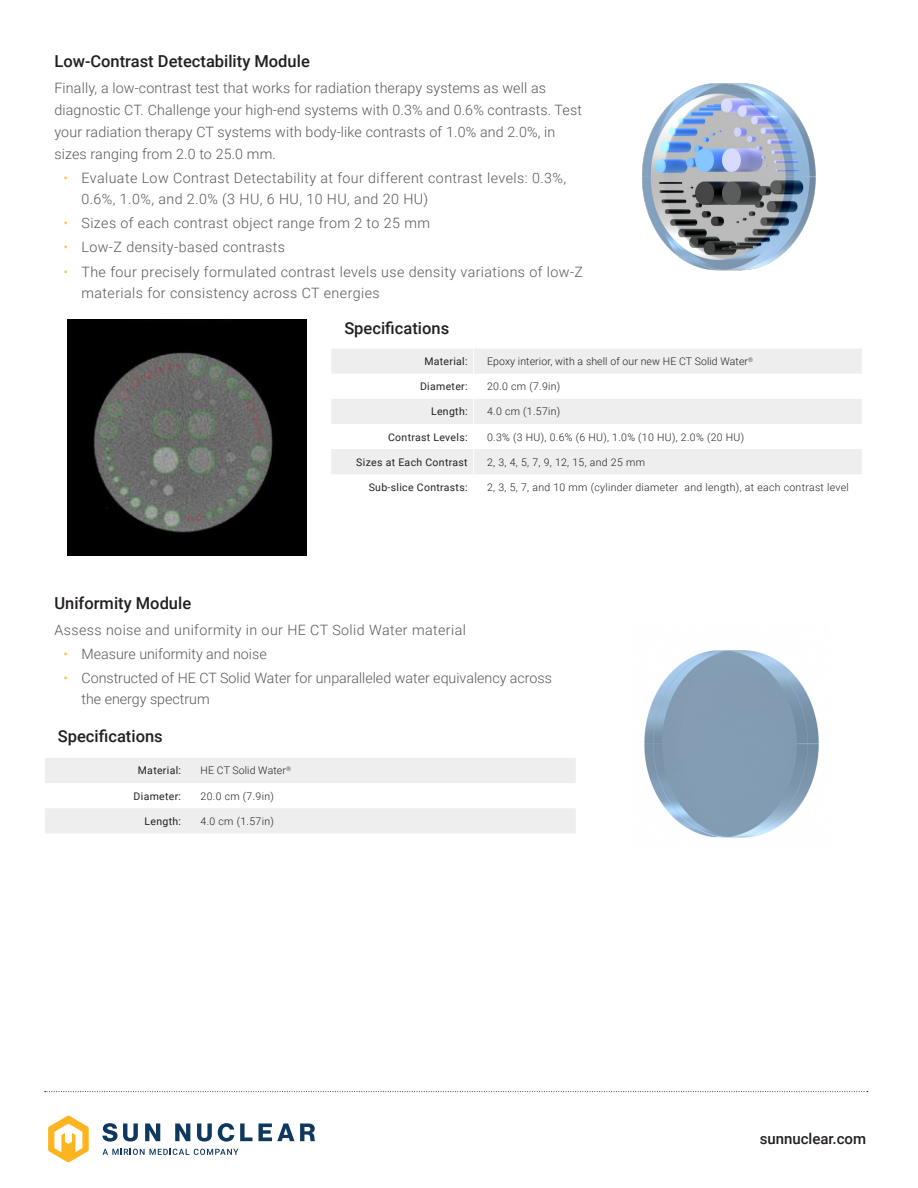
<style>
.page{position:relative;width:918px;height:1188px;background:#fff}
.page>*{position:absolute;margin:0;border:0;box-sizing:border-box;transform-origin:0 0}
.Copy_Subhead{font:500 16.5px "Roboto";color:#231f20}
.t1{font:500 15px "Roboto";color:#231f20}
.Body_Copy{font:300 14.25px/21.8px "Roboto";letter-spacing:.01em;color:#57585a}
.Body_Copy-2{font:300 14.25px/21px "Roboto";letter-spacing:.03em;color:#57585a}
.Specs_-_Table_Right{font:300 10.5px "Roboto";letter-spacing:.03em;color:#231f20}
.Specs_-_Table_Left_C{font:10.5px "Roboto";letter-spacing:.03em;color:#231f20}
.Specs_-_Table_Right-2{font:300 10.5px "Roboto";letter-spacing:.01em;color:#231f20}
.s1{color:#fec451}
</style>
<div class="page">
<svg style="left:331px;top:349px;width:531px;height:125px;fill:#eeeeef"></svg>
<svg style="left:473px;top:349px;width:1px;height:125px"></svg>
<img style="left:642px;top:83px;width:174px;height:188px">
<svg style="left:45px;top:758px;width:531px;height:75px"></svg>
<img style="left:644px;top:650px;width:175px;height:188px">
<img style="left:67px;top:320px;width:239px;height:235px">
<svg style="left:48px;top:1116px;width:41px;height:46px"></svg>
<svg style="left:102px;top:1149px;width:136px;height:6px"></svg>
<svg style="left:102px;top:1123px;width:36px;height:19px"></svg>
<svg style="left:145px;top:1124px;width:15px;height:17px"></svg>
<svg style="left:175px;top:1124px;width:15px;height:17px"></svg>
<svg style="left:197px;top:1124px;width:15px;height:18px"></svg>
<svg style="left:218px;top:1123px;width:16px;height:19px"></svg>
<svg style="left:240px;top:1124px;width:75px;height:17px"></svg>
<svg style="left:45px;top:1091px;width:823px;height:1px"></svg>
<p class="Copy_Subhead" style="left:54px;top:50px;width:257px">Low-Contrast Detectability Module</p>
<p class="Body_Copy" style="left:54px;top:77px;width:529px">Finally, a low-contrast test that works for radiation therapy systems as well as diagnostic CT. Challenge your high-end systems with 0.3% and 0.6% contrasts. Test your radiation therapy CT systems with body-like contrasts of 1.0% and 2.0%, in sizes ranging from 2.0 to 25.0 mm.</p>
<p class="Body_Copy-2" style="left:81px;top:167px;width:486px;text-indent:-18px"><span class="s1">•</span> Evaluate Low Contrast Detectability at four different contrast levels: 0.3%,<br>0.6%, 1.0%, and 2.0% (3 HU, 6 HU, 10 HU, and 20 HU)</p>
<p class="Body_Copy-2" style="left:63px;top:212px;width:368px"><span class="s1">•</span> Sizes of each contrast object range from 2 to 25 mm</p>
<p class="Body_Copy-2" style="left:63px;top:236px;width:223px"><span class="s1">•</span> Low-Z density-based contrasts</p>
<p class="Body_Copy-2" style="left:81px;top:261px;width:503px;text-indent:-18px"><span class="s1">•</span> The four precisely formulated contrast levels use density variations of low-Z materials for consistency across CT energies</p>
<p class="Copy_Subhead" style="left:344px;top:317px;width:106px">Specifications</p>
<p class="Specs_-_Table_Left_C" style="left:424px;top:354px;width:45px">Material:</p>
<p class="Specs_-_Table_Right-2" style="left:487px;top:354px;width:268px">Epoxy interior, with a shell of our new HE CT Solid Water<sup>®</sup></p>
<p class="Specs_-_Table_Left_C" style="left:420px;top:379px;width:49px">Diameter:</p>
<p class="Specs_-_Table_Right" style="left:487px;top:379px;width:75px">20.0 cm (7.9in)</p>
<p class="Specs_-_Table_Left_C" style="left:431px;top:404px;width:38px">Length:</p>
<p class="Specs_-_Table_Right" style="left:487px;top:404px;width:75px">4.0 cm (1.57in)</p>
<p class="Specs_-_Table_Left_C" style="left:388px;top:429px;width:81px">Contrast Levels:</p>
<p class="Specs_-_Table_Right" style="left:487px;top:429px;width:259px">0.3% (3 HU), 0.6% (6 HU), 1.0% (10 HU), 2.0% (20 HU)</p>
<p class="Specs_-_Table_Left_C" style="left:356px;top:455px;width:113px">Sizes at Each Contrast</p>
<p class="Specs_-_Table_Right" style="left:487px;top:455px;width:159px">2, 3, 4, 5, 7, 9, 12, 15, and 25 mm</p>
<p class="Specs_-_Table_Left_C" style="left:369px;top:480px;width:100px">Sub-slice Contrasts:</p>
<p class="Specs_-_Table_Right" style="left:487px;top:480px;width:363px">2, 3, 5, 7, and 10 mm (cylinder diameter and length), at each contrast level</p>
<p class="Copy_Subhead" style="left:54px;top:591px;width:138px">Uniformity Module</p>
<p class="Body_Copy-2" style="left:54px;top:619px;width:413px">Assess noise and uniformity in our HE CT Solid Water material</p>
<p class="Body_Copy" style="left:63px;top:643px;width:205px"><span class="s1">•</span> Measure uniformity and noise</p>
<p class="Body_Copy" style="left:81px;top:667px;width:472px;line-height:21px;text-indent:-18px"><span class="s1">•</span> Constructed of HE CT Solid Water for unparalleled water equivalency across the energy spectrum</p>
<p class="Copy_Subhead" style="left:58px;top:725px;width:106px">Specifications</p>
<p class="Specs_-_Table_Left_C" style="left:138px;top:763px;width:45px">Material:</p>
<p class="Specs_-_Table_Right-2" style="left:201px;top:763px;width:92px">HE CT Solid Water<sup>®</sup></p>
<p class="Specs_-_Table_Left_C" style="left:134px;top:789px;width:49px">Diameter:</p>
<p class="Specs_-_Table_Right" style="left:201px;top:789px;width:75px">20.0 cm (7.9in)</p>
<p class="Specs_-_Table_Left_C" style="left:145px;top:814px;width:38px">Length:</p>
<p class="Specs_-_Table_Right" style="left:201px;top:814px;width:75px">4.0 cm (1.57in)</p>
<p class="t1" style="left:760px;top:1128px;width:108px">sunnuclear.com</p>
</div>
